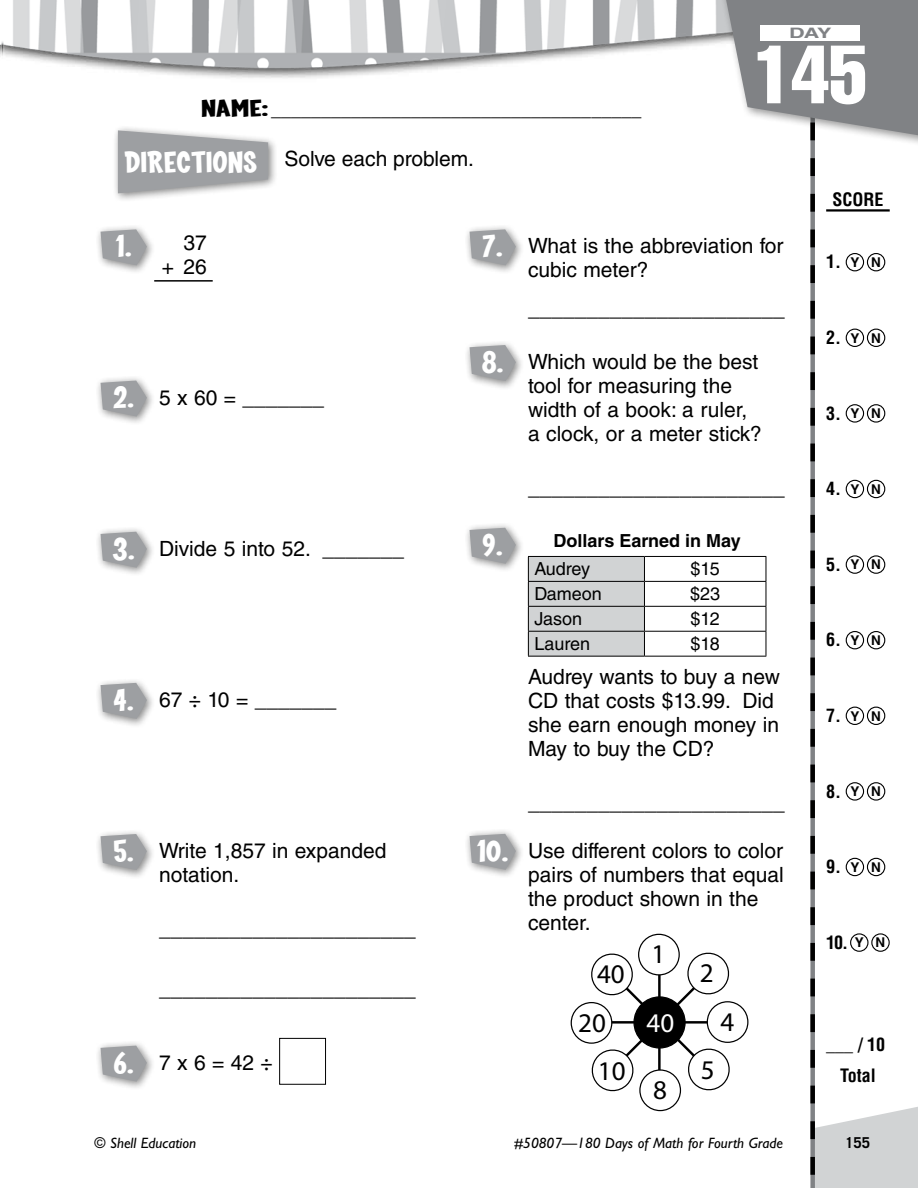
<style>
.page{position:relative;width:918px;height:1188px;background:#fff}
.page>*{position:absolute;margin:0;border:0;box-sizing:border-box;transform-origin:0 0}
.t1{font:81px "Helvetica LT Std Comp";color:#fff}
.t2{font:700 30px "Coop";color:#fff;scale:1.4 1}
.t3{font:300 27px "DIN";color:#000}
.t4{font:500 27px "DIN";color:#fff}
.t5{font:21px/24px "Helvetica LT Std";color:#000}
.t6{font:18px "Helvetica LT Std";color:#000}
.t7{font:700 condensed 18px/30.6px "Helvetica LT Std";color:#000;text-align:center}
.t8{font:700 18px/28.7px "Helvetica LT Std";color:#000}
.t9{font:italic 15px "Gill Sans Std";color:#000}
.t10{font:700 15px "Trade Gothic LT Std";color:#000}
.t11{font:700 14.4px "Helvetica LT Std";color:#808285;scale:1.5 1}
.s1{font-family:"Coop";font-weight:700;font-size:24px}
.s2{font-family:"Coop";font-weight:700;font-size:30px;color:#fff}
.s3{font-family:"Coop";font-size:30px;color:#fff}
.s4{font-weight:400}
.s5{font-stretch:normal;font-size:13.5px}
</style>
<div class="page">
<img style="left:0;top:0;width:528px;height:78px">
<div style="left:112px;top:124px;width:167px;height:79px;background:#000;opacity:.5"></div>
<svg style="left:118px;top:130px;width:150px;height:63px;background:#abacaf"></svg>
<div style="left:94px;top:223px;width:62px;height:52px;background:#000;opacity:.5"></div>
<svg style="left:101px;top:229px;width:46px;height:36px;background:#a9aaac"></svg>
<div style="left:94px;top:374px;width:62px;height:52px;background:#000;opacity:.5"></div>
<svg style="left:101px;top:381px;width:46px;height:36px;background:#a8aaac"></svg>
<div style="left:94px;top:526px;width:62px;height:51px;background:#000;opacity:.5"></div>
<svg style="left:101px;top:532px;width:46px;height:36px;background:#a8aaac"></svg>
<div style="left:94px;top:677px;width:62px;height:51px;background:#000;opacity:.5"></div>
<svg style="left:101px;top:683px;width:46px;height:36px;background:#a8aaac"></svg>
<div style="left:94px;top:828px;width:62px;height:51px;background:#000;opacity:.5"></div>
<svg style="left:101px;top:834px;width:46px;height:36px;background:#a8aaac"></svg>
<div style="left:94px;top:1039px;width:62px;height:52px;background:#000;opacity:.5"></div>
<svg style="left:101px;top:1046px;width:46px;height:36px;background:#a8aaac"></svg>
<div style="left:279px;top:1038px;width:47px;height:47px;border:1px solid #000"></div>
<div style="left:463px;top:223px;width:62px;height:52px;background:#000;opacity:.5"></div>
<svg style="left:470px;top:229px;width:46px;height:36px;background:#a9aaac"></svg>
<div style="left:463px;top:339px;width:62px;height:51px;background:#000;opacity:.5"></div>
<svg style="left:470px;top:345px;width:46px;height:36px;background:#a8aaac"></svg>
<div style="left:463px;top:522px;width:62px;height:51px;background:#000;opacity:.5"></div>
<svg style="left:470px;top:528px;width:46px;height:36px;background:#a8aaac"></svg>
<div style="left:463px;top:828px;width:62px;height:51px;background:#000;opacity:.5"></div>
<svg style="left:470px;top:834px;width:46px;height:36px;background:#a8aaac"></svg>
<svg style="left:528px;top:0;width:390px;height:1188px"></svg>
<hr style="left:658px;top:935px;width:3px;height:175px;background:#000">
<div style="left:640px;top:1070px;width:40px;height:41px;background:#fff;border-radius:50%"></div>
<div style="left:639px;top:1069px;width:42px;height:42px;border:1px solid #000;border-radius:50%"></div>
<div style="left:639px;top:934px;width:40px;height:41px;background:#fff;border-radius:50%"></div>
<div style="left:638px;top:934px;width:42px;height:41px;border:1px solid #000;border-radius:50%"></div>
<hr style="left:572px;top:1021px;width:175px;height:3px;background:#000">
<div style="left:707px;top:1002px;width:41px;height:40px;background:#fff;border-radius:50%"></div>
<div style="left:707px;top:1001px;width:41px;height:42px;border:1px solid #000;border-radius:50%"></div>
<div style="left:571px;top:1003px;width:41px;height:40px;background:#fff;border-radius:50%"></div>
<div style="left:571px;top:1002px;width:41px;height:42px;border:1px solid #000;border-radius:50%"></div>
<div style="left:634px;top:997px;width:51px;height:51px;background:#000;border-radius:50%"></div>
<div style="left:633px;top:996px;width:53px;height:53px;border:1px solid #000;border-radius:50%"></div>
<hr style="left:154px;top:280px;width:59px;height:2px;background:#000">
<p class="t6" style="left:201px;top:99px;width:442px"><span class="s1">NAME:</span>______________________________________</p>
<h2 class="t2" style="left:124px;top:147px;width:96px">DIRECTIONS</h2>
<p class="t5" style="left:284px;top:147px;width:191px">Solve each problem.</p>
<p class="t11" style="left:789px;top:24px;width:30px">DAY</p>
<h1 class="t1" style="left:754px;top:23px;width:114px">145</h1>
<p class="t7" style="left:832px;top:184px;width:53px">SCORE</p>
<h2 class="t2" style="left:116px;top:231px;width:13px">1.</h2>
<p class="t5" style="left:162px;top:231px;width:47px;text-align:right">37<br>+ 26</p>
<p class="t5" style="left:113px;top:385px;width:213px"><span class="s2">2.</span> 5 x 60 = _______</p>
<p class="t5" style="left:113px;top:536px;width:293px"><span class="s2">3.</span> Divide 5 into 52. _______</p>
<p class="t5" style="left:114px;top:687px;width:224px"><span class="s2">4.</span> 67 ÷ 10 = _______</p>
<p class="t5" style="left:159px;top:839px;width:229px;text-indent:-46px"><span class="s2">5.</span> Write 1,857 in expanded notation.</p>
<p class="t5" style="left:159px;top:917px;width:258px">______________________</p>
<p class="t5" style="left:159px;top:977px;width:258px">______________________</p>
<p class="t5" style="left:113px;top:1050px;width:161px"><span class="s2">6.</span> 7x6=42÷</p>
<p class="t5" style="left:528px;top:234px;width:257px;text-indent:-46px"><span class="s2">7.</span> What is the abbreviation for cubic meter?</p>
<p class="t5" style="left:528px;top:297px;width:258px">______________________</p>
<p class="t5" style="left:528px;top:350px;width:235px;text-indent:-46px"><span class="s2">8.</span> Which would be the best tool for measuring the width of a book: a ruler, a clock, or a meter stick?</p>
<p class="t5" style="left:528px;top:476px;width:258px">______________________</p>
<p class="t8" style="left:534px;top:526px;width:208px;text-indent:-52px"><span class="s3">9.</span> Dollars Earned in May<br><span class="s4">Audrey</span></p>
<p class="t6" style="left:691px;top:559px;width:31px">$15</p>
<p class="t6" style="left:534px;top:584px;width:69px">Dameon</p>
<p class="t6" style="left:690px;top:584px;width:32px">$23</p>
<p class="t6" style="left:534px;top:608px;width:49px">Jason</p>
<p class="t6" style="left:691px;top:608px;width:31px">$12</p>
<p class="t6" style="left:534px;top:633px;width:57px">Lauren</p>
<p class="t6" style="left:691px;top:633px;width:31px">$18</p>
<p class="t5" style="left:528px;top:664px;width:254px">Audrey wants to buy a new<br>CD that costs $13.99. Did she earn enough money in<br>May to buy the CD?</p>
<p class="t5" style="left:528px;top:790px;width:258px">______________________</p>
<p class="t5" style="left:528px;top:838px;width:257px;text-indent:-51px"><span class="s2">10.</span> Use different colors to color pairs of numbers that equal the product shown in the center.</p>
<p class="t3" style="left:597px;top:957px;width:29px">40</p>
<p class="t3" style="left:652px;top:938px;width:15px">1</p>
<p class="t3" style="left:700px;top:957px;width:15px">2</p>
<p class="t3" style="left:578px;top:1007px;width:29px">20</p>
<p class="t3" style="left:720px;top:1006px;width:15px">4</p>
<p class="t4" style="left:647px;top:1007px;width:29px">40</p>
<p class="t3" style="left:598px;top:1054px;width:29px">10</p>
<p class="t3" style="left:701px;top:1053px;width:15px">5</p>
<p class="t3" style="left:653px;top:1074px;width:15px">8</p>
<p class="t9" style="left:94px;top:1134px;width:103px">© Shell Education</p>
<p class="t9" style="left:514px;top:1134px;width:270px">#50807—180 Days of Math for Fourth Grade</p>
<p class="t7" style="left:826px;top:246px;width:56px">1. <span class="s5">Y N</span></p>
<p class="t7" style="left:826px;top:322px;width:56px">2. <span class="s5">Y N</span></p>
<p class="t7" style="left:826px;top:398px;width:56px">3. <span class="s5">Y N</span></p>
<p class="t7" style="left:826px;top:473px;width:56px">4. <span class="s5">Y N</span></p>
<p class="t7" style="left:826px;top:549px;width:56px">5. <span class="s5">Y N</span></p>
<p class="t7" style="left:826px;top:624px;width:56px">6. <span class="s5">Y N</span></p>
<p class="t7" style="left:826px;top:700px;width:56px">7. <span class="s5">Y N</span></p>
<p class="t7" style="left:826px;top:776px;width:56px">8. <span class="s5">Y N</span></p>
<p class="t7" style="left:826px;top:851px;width:56px">9. <span class="s5">Y N</span></p>
<p class="t7" style="left:826px;top:927px;width:61px">10. <span class="s5">Y N</span></p>
<p class="t7" style="left:826px;top:1029px;width:61px">___ / 10<br>Total</p>
<p class="t10" style="left:845px;top:1133px;width:27px">155</p>
</div>
